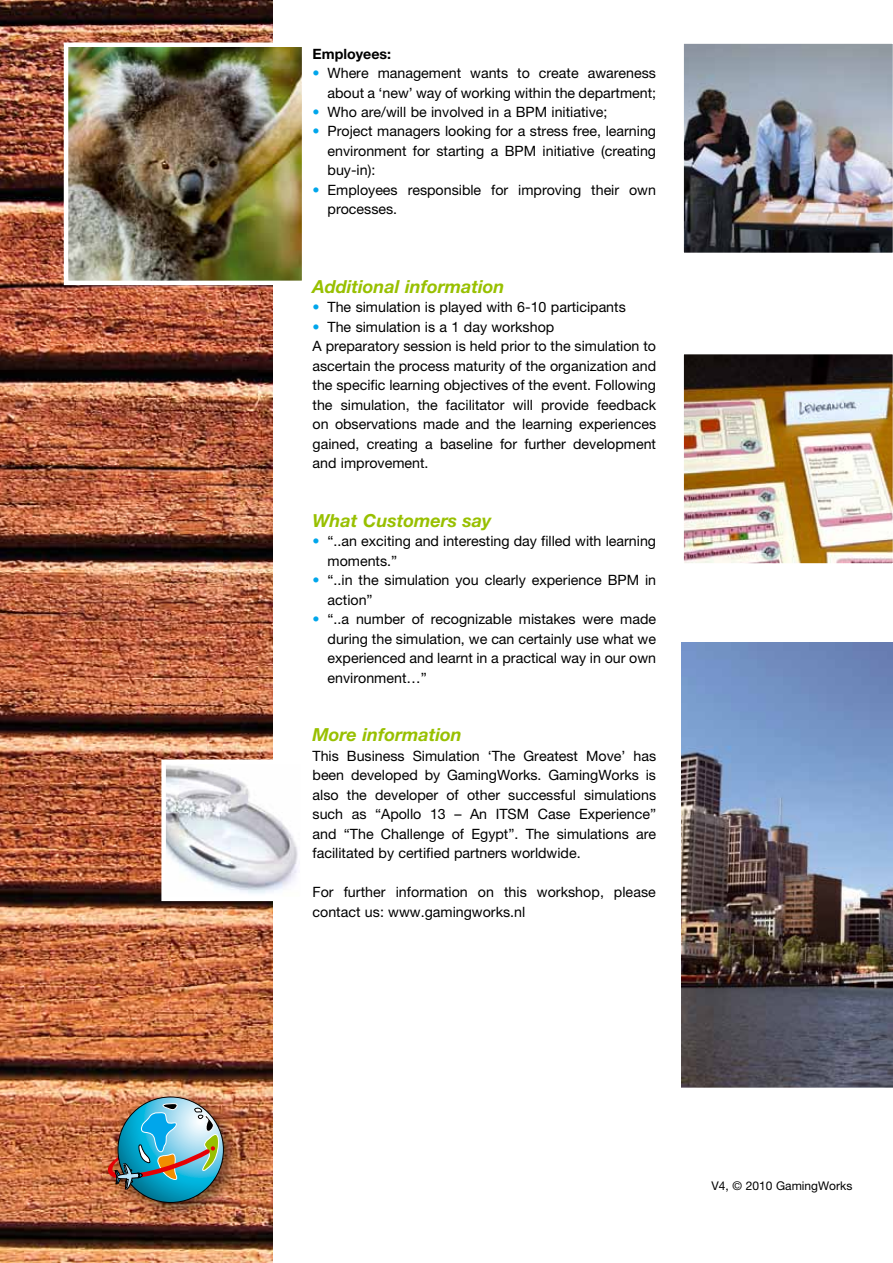
<style>
.page{position:relative;width:893px;height:1263px;background:#fff}
.page>*{position:absolute;margin:0;border:0;box-sizing:border-box;transform-origin:0 0}
.t1{font:italic 700 18px "Helvetica Neue LT Std";color:#98c000}
.t2{font:14.25px/19.5px "Helvetica Neue LT Std";color:#000}
.t3{font:700 14.25px "Helvetica Neue LT Std";color:#000}
.t4{font:12px "Helvetica Neue LT Std";color:#000}
.s1{color:#00a6eb}
</style>
<div class="page">
<img style="left:0;top:0;width:272px;height:1263px">
<img style="left:683px;top:43px;width:210px;height:210px">
<img style="left:683px;top:354px;width:210px;height:210px">
<img style="left:682px;top:643px;width:211px;height:445px">
<div style="left:100px;top:1088px;width:143px;height:135px;background:#000;opacity:.5"></div>
<img style="left:108px;top:1103px;width:113px;height:121px">
<img style="left:166px;top:764px;width:132px;height:132px">
<img style="left:69px;top:48px;width:232px;height:232px">
<div style="left:64px;top:43px;width:242px;height:242px;border:4px solid #fff"></div>
<p class="t3" style="left:313px;top:45px;width:80px">Employees:</p>
<p class="t2" style="left:313px;top:63px;width:345px;text-align:right"><span class="s1">•</span> Where management wants to create awareness about a ‘new’ way of working within the department;</p>
<p class="t2" style="left:313px;top:102px;width:296px"><span class="s1">•</span> Who are/will be involved in a BPM initiative;</p>
<p class="t2" style="left:328px;top:121px;width:330px;text-align:justify;text-indent:-15px"><span class="s1">•</span> Project managers looking for a stress free, learning environment for starting a BPM initiative (creating buy-in):</p>
<p class="t2" style="left:328px;top:180px;width:330px;text-indent:-15px"><span class="s1">•</span> Employees responsible for improving their own processes.</p>
<p class="t1" style="left:313px;top:275px;width:193px">Additional information</p>
<p class="t2" style="left:313px;top:297px;width:315px"><span class="s1">•</span> The simulation is played with 6-10 participants</p>
<p class="t2" style="left:313px;top:316px;width:345px"><span class="s1">•</span> The simulation is a 1 day workshop<br>A preparatory session is held prior to the simulation to ascertain the process maturity of the organization and the specific learning objectives of the event. Following the simulation, the facilitator will provide feedback on observations made and the learning experiences gained, creating a baseline for further development and improvement.</p>
<p class="t1" style="left:313px;top:509px;width:181px">What Customers say</p>
<p class="t2" style="left:328px;top:531px;width:330px;text-indent:-15px"><span class="s1">•</span> “..an exciting and interesting day filled with learning moments.”</p>
<p class="t2" style="left:328px;top:570px;width:330px;text-indent:-15px"><span class="s1">•</span> “..in the simulation you clearly experience BPM in action”</p>
<p class="t2" style="left:328px;top:609px;width:330px;text-align:justify;text-indent:-15px"><span class="s1">•</span> “..a number of recognizable mistakes were made during the simulation, we can certainly use what we experienced and learnt in a practical way in our own environment…”</p>
<p class="t1" style="left:313px;top:723px;width:151px">More information</p>
<p class="t2" style="left:313px;top:745px;width:345px;text-align:justify">This Business Simulation ‘The Greatest Move’ has been developed by GamingWorks. GamingWorks is also the developer of other successful simulations such as “Apollo 13 – An ITSM Case Experience” and “The Challenge of Egypt”. The simulations are facilitated by certified partners worldwide.</p>
<p class="t2" style="left:313px;top:882px;width:345px">For further information on this workshop, please contact us: www.gamingworks.nl</p>
<p class="t4" style="left:711px;top:1178px;width:142px">V4, © 2010 GamingWorks</p>
</div>
